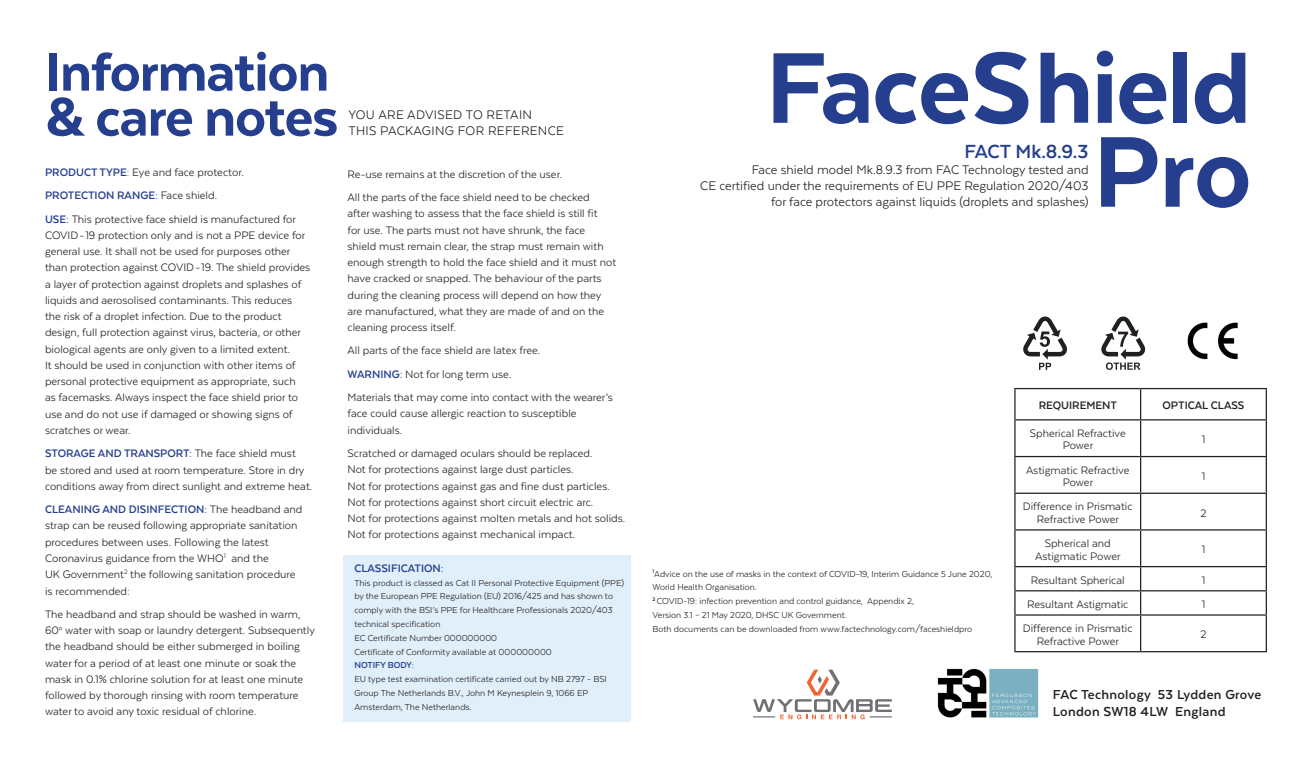
<style>
.page{position:relative;width:1312px;height:780px;background:#fff}
.page>*{position:absolute;margin:0;border:0;box-sizing:border-box;transform-origin:0 0}
.t1{font:800 115.75px/83.9px "Texta";letter-spacing:-.02em;color:#253f8e;text-align:right}
.t2{font:800 62.5px "Texta";letter-spacing:-.02em;color:#253f8e}
.StepBody{font:700 21.88px "Texta";letter-spacing:-.01em;color:#253f8e}
.StepBody-2{font:700 15px/16.2px "Texta";letter-spacing:.02em;color:#231f20}
.StepBody-3{font:14.38px/16.2px "Texta";color:#231f20;text-align:right}
.StepBody-4{font:14.38px/16.2px "Texta";letter-spacing:.02em;color:#231f20}
.StepBody-5{font:12.5px/16.2px "Texta";color:#231f20}
.StepBody-6{font:700 12.5px "Texta";color:#253f8e}
.StepBody-7{font:700 12.5px "Texta";color:#231f20}
.StepBody-8{font:10px/13.8px "Texta";color:#231f20}
.s1{font-weight:700;color:#253f8e}
.s2{color:#253f8e}
.s3{font-weight:400;color:#231f20}
</style>
<div class="page">
<div style="left:343px;top:555px;width:288px;height:166px;background:#e0eff9"></div>
<img style="left:937px;top:668px;width:102px;height:50px">
<hr style="left:1014px;top:388px;width:126px;height:1px;background:#231f20">
<hr style="left:1014px;top:389px;width:1px;height:30px;background:#231f20">
<hr style="left:1140px;top:388px;width:126px;height:1px;background:#231f20">
<hr style="left:1139px;top:389px;width:1px;height:30px;background:#231f20">
<hr style="left:1265px;top:389px;width:1px;height:30px;background:#231f20">
<hr style="left:1014px;top:419px;width:126px;height:1px;background:#231f20">
<hr style="left:1014px;top:420px;width:1px;height:36px;background:#231f20">
<hr style="left:1140px;top:419px;width:126px;height:1px;background:#231f20">
<hr style="left:1139px;top:420px;width:1px;height:36px;background:#231f20">
<hr style="left:1265px;top:420px;width:1px;height:36px;background:#231f20">
<hr style="left:1014px;top:456px;width:126px;height:1px;background:#231f20">
<hr style="left:1014px;top:457px;width:1px;height:35px;background:#231f20">
<hr style="left:1140px;top:456px;width:126px;height:1px;background:#231f20">
<hr style="left:1139px;top:457px;width:1px;height:35px;background:#231f20">
<hr style="left:1265px;top:457px;width:1px;height:35px;background:#231f20">
<hr style="left:1014px;top:492px;width:126px;height:2px;background:#231f20">
<hr style="left:1014px;top:494px;width:1px;height:35px;background:#231f20">
<hr style="left:1140px;top:492px;width:126px;height:2px;background:#231f20">
<hr style="left:1139px;top:494px;width:1px;height:35px;background:#231f20">
<hr style="left:1265px;top:494px;width:1px;height:35px;background:#231f20">
<hr style="left:1014px;top:529px;width:126px;height:1px;background:#231f20">
<hr style="left:1014px;top:530px;width:1px;height:36px;background:#231f20">
<hr style="left:1140px;top:529px;width:126px;height:1px;background:#231f20">
<hr style="left:1139px;top:530px;width:1px;height:36px;background:#231f20">
<hr style="left:1265px;top:530px;width:1px;height:36px;background:#231f20">
<hr style="left:1014px;top:566px;width:126px;height:1px;background:#231f20">
<hr style="left:1140px;top:566px;width:126px;height:1px;background:#231f20">
<hr style="left:1014px;top:590px;width:126px;height:1px;background:#231f20">
<svg style="left:1014px;top:567px;width:1px;height:47px"></svg>
<hr style="left:1140px;top:590px;width:126px;height:1px;background:#231f20">
<svg style="left:1265px;top:567px;width:1px;height:47px"></svg>
<hr style="left:1014px;top:614px;width:126px;height:1px;background:#231f20">
<hr style="left:1014px;top:615px;width:1px;height:36px;background:#231f20">
<hr style="left:1140px;top:614px;width:126px;height:1px;background:#231f20">
<hr style="left:1139px;top:615px;width:1px;height:36px;background:#231f20">
<hr style="left:1265px;top:615px;width:1px;height:36px;background:#231f20">
<hr style="left:1014px;top:651px;width:126px;height:1px;background:#231f20">
<hr style="left:1140px;top:651px;width:126px;height:1px;background:#231f20">
<img style="left:1187px;top:322px;width:51px;height:38px">
<svg style="left:1023px;top:316px;width:44px;height:54px"></svg>
<svg style="left:1101px;top:316px;width:44px;height:54px"></svg>
<svg style="left:753px;top:669px;width:138px;height:50px"></svg>
<p class="t2" style="left:45px;top:39px;width:286px">Information</p>
<p class="t2" style="left:45px;top:84px;width:295px">&amp; care notes</p>
<p class="StepBody-5" style="left:45px;top:164px;width:200px"><span class="s1">PRODUCT TYPE</span><span class="s2">:</span> Eye and face protector.</p>
<p class="StepBody-6" style="left:45px;top:189px;width:174px">PROTECTION RANGE: <span class="s3">Face shield.</span></p>
<p class="StepBody-5" style="left:45px;top:210px;width:267px"><span class="s1">USE:</span> This protective face shield is manufactured for COVID-19 protection only and is not a PPE device for general use. It shall not be used for purposes other than protection against COVID-19. The shield provides a layer of protection against droplets and splashes of liquids and aerosolised contaminants. This reduces the risk of a droplet infection. Due to the product design, full protection against virus, bacteria, or other biological agents are only given to a limited extent.<br>It should be used in conjunction with other items of personal protective equipment as appropriate, such<br>as facemasks. Always inspect the face shield prior to use and do not use if damaged or showing signs of scratches or wear.</p>
<p class="StepBody-5" style="left:45px;top:445px;width:269px"><span class="s1">STORAGE AND TRANSPORT:</span> The face shield must<br>be stored and used at room temperature. Store in dry conditions away from direct sunlight and extreme heat.</p>
<p class="StepBody-5" style="left:45px;top:501px;width:259px"><span class="s1">CLEANING AND DISINFECTION:</span> The headband and strap can be reused following appropriate sanitation procedures between uses. Following the latest Coronavirus guidance from the WHO<sup>1</sup> and the<br>UK Government<sup>2</sup> the following sanitation procedure is recommended:</p>
<p class="StepBody-5" style="left:45px;top:606px;width:271px">The headband and strap should be washed in warm, 60<sup>o</sup> water with soap or laundry detergent. Subsequently the headband should be either submerged in boiling water for a period of at least one minute or soak the mask in 0.1% chlorine solution for at least one minute followed by thorough rinsing with room temperature water to avoid any toxic residual of chlorine.</p>
<p class="t1" style="left:765px;top:45px;width:487px">FaceShield<br>Pro</p>
<p class="StepBody-4" style="left:348px;top:106px;width:217px">YOU ARE ADVISED TO RETAIN<br>THIS PACKAGING FOR REFERENCE</p>
<p class="StepBody" style="left:964px;top:140px;width:125px">FACT Mk.8.9.3</p>
<p class="StepBody-3" style="left:700px;top:161px;width:390px">Face shield model Mk.8.9.3 from FAC Technology tested and<br>CE certified under the requirements of EU PPE Regulation 2020/403 for face protectors against liquids (droplets and splashes)</p>
<p class="StepBody-5" style="left:347px;top:166px;width:216px">Re-use remains at the discretion of the user.</p>
<p class="StepBody-5" style="left:347px;top:189px;width:270px">All the parts of the face shield need to be checked<br>after washing to assess that the face shield is still fit<br>for use. The parts must not have shrunk, the face shield must remain clear, the strap must remain with enough strength to hold the face shield and it must not have cracked or snapped. The behaviour of the parts during the cleaning process will depend on how they are manufactured, what they are made of and on the cleaning process itself.</p>
<p class="StepBody-5" style="left:347px;top:342px;width:194px">All parts of the face shield are latex free.</p>
<p class="StepBody-5" style="left:347px;top:366px;width:165px"><span class="s1">WARNING:</span> Not for long term use.</p>
<p class="StepBody-5" style="left:347px;top:389px;width:267px">Materials that may come into contact with the wearer’s face could cause allergic reaction to susceptible individuals.</p>
<p class="StepBody-5" style="left:347px;top:445px;width:279px">Scratched or damaged oculars should be replaced.<br>Not for protections against large dust particles.<br>Not for protections against gas and fine dust particles.<br>Not for protections against short circuit electric arc.<br>Not for protections against molten metals and hot solids.<br>Not for protections against mechanical impact.</p>
<p class="StepBody-6" style="left:354px;top:561px;width:91px">CLASSIFICATION:</p>
<p class="StepBody-8" style="left:354px;top:575px;width:271px">This product is classed as Cat II Personal Protective Equipment (PPE) by the European PPE Regulation (EU) 2016/425 and has shown to comply with the BSI’s PPE for Healthcare Professionals 2020/403 technical specification<br>EC Certificate Number 000000000<br>Certificate of Conformity available at 000000000<br><span class="s1">NOTIFY BODY:<br></span>EU type test examination certificate carried out by NB 2797 - BSI Group The Netherlands B.V., John M Keynesplein 9, 1066 EP Amsterdam, The Netherlands.</p>
<p class="StepBody-8" style="left:652px;top:566px;width:341px"><sup>1</sup>Advice on the use of masks in the context of COVID-19, Interim Guidance 5 June 2020, World Health Organisation.<br><sup>2</sup> COVID-19: infection prevention and control guidance, Appendix 2,<br>Version 3.1 – 21 May 2020, DHSC UK Government.<br>Both documents can be downloaded from www.factechnology.com/faceshieldpro</p>
<p class="StepBody-7" style="left:1038px;top:399px;width:80px">REQUIREMENT</p>
<p class="StepBody-7" style="left:1162px;top:399px;width:83px">OPTICAL CLASS</p>
<p class="StepBody-5" style="left:1029px;top:427px;width:97px;line-height:12.5px;text-align:center">Spherical Refractive<br>Power</p>
<p class="StepBody-5" style="left:1201px;top:431px;width:5px">1</p>
<p class="StepBody-5" style="left:1025px;top:463px;width:105px;line-height:12.5px;text-align:center">Astigmatic Refractive<br>Power</p>
<p class="StepBody-5" style="left:1201px;top:468px;width:5px">1</p>
<p class="StepBody-5" style="left:1022px;top:500px;width:111px;line-height:12.5px;text-align:center">Difference in Prismatic<br>Refractive Power</p>
<p class="StepBody-5" style="left:1200px;top:504px;width:8px">2</p>
<p class="StepBody-5" style="left:1034px;top:537px;width:87px;line-height:12.5px;text-align:center">Spherical and<br>Astigmatic Power</p>
<p class="StepBody-5" style="left:1201px;top:541px;width:5px">1</p>
<p class="StepBody-5" style="left:1030px;top:571px;width:95px">Resultant Spherical</p>
<p class="StepBody-5" style="left:1201px;top:571px;width:5px">1</p>
<p class="StepBody-5" style="left:1026px;top:596px;width:103px">Resultant Astigmatic</p>
<p class="StepBody-5" style="left:1201px;top:596px;width:5px">1</p>
<p class="StepBody-5" style="left:1022px;top:622px;width:111px;line-height:12.5px;text-align:center">Difference in Prismatic<br>Refractive Power</p>
<p class="StepBody-5" style="left:1200px;top:626px;width:8px">2</p>
<p class="StepBody-2" style="left:1052px;top:686px;width:210px">FAC Technology 53 Lydden Grove<br>London SW18 4LW England</p>
</div>
